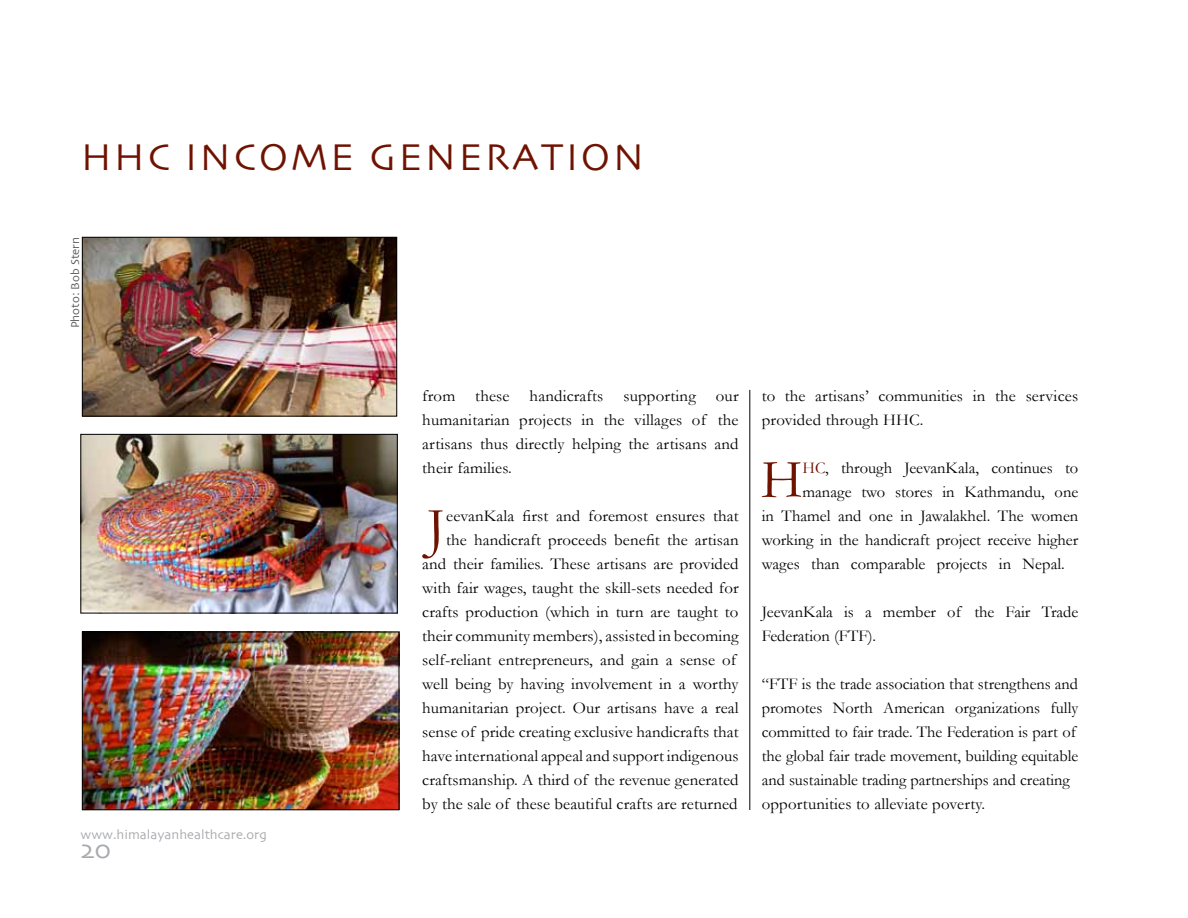
<style>
.page{position:relative;width:1188px;height:918px;background:#fff}
.page>*{position:absolute;margin:0;border:0;box-sizing:border-box;transform-origin:0 0}
.t1{font:55.05px "Garamond";color:#6f1200}
.t2{font:39px "Skia";letter-spacing:.07em;color:#6f1200}
.t3{font:27px "Skia";color:#a7a9ac}
.t4{font:16.5px/24px "Garamond";letter-spacing:.005em;color:#000}
.t5{font:13.5px "Skia";color:#a7a9ac}
.t6{font:12px "Skia";color:#58595b}
.s1{color:#6f1200}
</style>
<div class="page">
<img style="left:83px;top:436px;width:313px;height:175px">
<div style="left:81px;top:434px;width:317px;height:179px;border:1px solid #000"></div>
<img style="left:84px;top:634px;width:313px;height:174px">
<div style="left:82px;top:632px;width:317px;height:178px;border:1px solid #000"></div>
<img style="left:84px;top:239px;width:311px;height:175px">
<div style="left:82px;top:237px;width:315px;height:179px;border:1px solid #000"></div>
<hr style="left:750px;top:390px;width:1px;height:420px;background:#000">
<h2 class="t2" style="left:81px;top:134px;width:564px">HHC INCOME GENERATION</h2>
<p class="t6" style="left:68px;top:328px;width:93px;rotate:-90deg">Photo: Bob Stern</p>
<p class="t5" style="left:81px;top:827px;width:188px">www.himalayanhealthcare.org</p>
<h3 class="t3" style="left:81px;top:833px;width:32px">20</h3>
<p class="t4" style="left:422px;top:383px;width:318px;text-align:justify">from these handicrafts supporting our humanitarian projects in the villages of the artisans thus directly helping the artisans and their families.</p>
<h1 class="t1" style="left:427px;top:494px;width:20px">J</h1>
<p class="t4" style="left:422px;top:503px;width:318px;text-align:right">eevanKala first and foremost ensures that the handicraft proceeds benefit the artisan and their families. These artisans are provided with fair wages, taught the skill-sets needed for crafts production (which in turn are taught to their community members), assisted in becoming self-reliant entrepreneurs, and gain a sense of well being by having involvement in a worthy humanitarian project. Our artisans have a real sense of pride creating exclusive handicrafts that have international appeal and support indigenous craftsmanship. A third of the revenue generated by the sale of these beautiful crafts are returned</p>
<p class="t4" style="left:762px;top:383px;width:318px">to the artisans’ communities in the services provided through HHC.</p>
<h1 class="t1" style="left:761px;top:446px;width:43px">H</h1>
<p class="t4" style="left:803px;top:455px;width:277px"><span class="s1">HC</span>, through JeevanKala, continues to</p>
<p class="t4" style="left:803px;top:479px;width:277px">manage two stores in Kathmandu, one</p>
<p class="t4" style="left:762px;top:503px;width:318px">in Thamel and one in Jawalakhel. The women</p>
<p class="t4" style="left:762px;top:527px;width:318px">working in the handicraft project receive higher</p>
<p class="t4" style="left:762px;top:551px;width:304px">wages than comparable projects in Nepal.</p>
<p class="t4" style="left:762px;top:599px;width:318px">JeevanKala is a member of the Fair Trade<br>Federation (FTF).</p>
<p class="t4" style="left:762px;top:671px;width:318px">“FTF is the trade association that strengthens and promotes North American organizations fully committed to fair trade. The Federation is part of the global fair trade movement, building equitable and sustainable trading partnerships and creating opportunities to alleviate poverty.</p>
</div>
